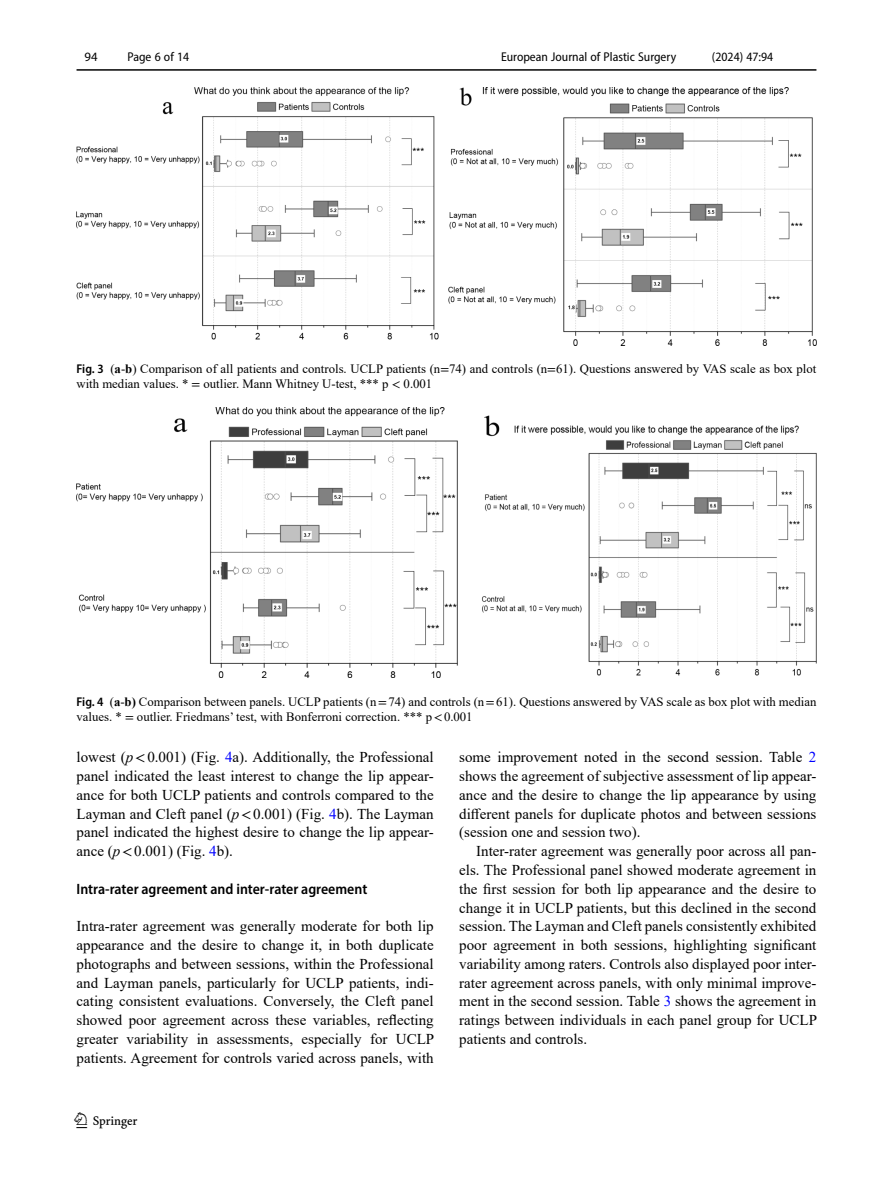
<style>
.page{position:relative;width:893px;height:1187px;background:#fff}
.page>*{position:absolute;margin:0;border:0;box-sizing:border-box;transform-origin:0 0}
.t1{font:22.5px "Springnew";color:#000}
.Body_Text{font:15px/18.8px "Times New Roman";color:#000;text-align:justify}
.Body_Text_Indent{font:15px/18.8px "Times New Roman";color:#000;text-align:justify}
.Head_3{font:600 semi-condensed 15px "Myriad Pro";color:#000}
.Figure_Caption{font:12.75px/15px "Times New Roman";color:#000}
.t2{font:semi-condensed 12.75px "Myriad Pro";color:#000}
.t3{font:12.75px "Myriad Pro";color:#000}
.s1{font-family:"Myriad Pro";font-weight:600;font-stretch:semi-condensed}
.s2{font-weight:700}
.s3{font-family:"STIX"}
.s4{font-style:italic}
.s5{color:#00f}
</style>
<div class="page">
<hr style="left:77px;top:69px;width:739px;height:2px;background:#000">
<img style="left:77px;top:408px;width:739px;height:270px">
<img style="left:77px;top:87px;width:739px;height:258px">
<p class="t3" style="left:85px;top:48px;width:15px">94</p>
<p class="t2" style="left:127px;top:49px;width:63px">Page 6 of 14</p>
<p class="t2" style="left:501px;top:49px;width:176px">European Journal of Plastic Surgery</p>
<p class="t2" style="left:712px;top:49px;width:63px">(2024) 47:94</p>
<p class="Figure_Caption" style="left:77px;top:361px;width:741px"><span class="s1">Fig. 3</span> (<span class="s2">a</span>-<span class="s2">b</span>) Comparison of all patients and controls. UCLP patients (n<span class="s3">=</span>74) and controls (n<span class="s3">=</span>61). Questions answered by VAS scale as box plot with median values. * <span class="s3">=</span> outlier. Mann Whitney U-test, *** p <span class="s3">&lt;</span> 0.001</p>
<p class="Figure_Caption" style="left:77px;top:693px;width:741px"><span class="s1">Fig. 4</span> (<span class="s2">a</span>-<span class="s2">b)</span> Comparison between panels. UCLP patients (n<span class="s3">=</span>74) and controls (n<span class="s3">=</span>61). Questions answered by VAS scale as box plot with median values. * <span class="s3">=</span> outlier. Friedmans’ test, with Bonferroni correction. *** p<span class="s3">&lt;</span>0.001</p>
<p class="Body_Text" style="left:77px;top:747px;width:359px">lowest (<span class="s4">p</span><span class="s3">&lt;</span>0.001) (Fig. <span class="s5">4</span>a). Additionally, the Professional panel indicated the least interest to change the lip appear&shy;ance for both UCLP patients and controls compared to the Layman and Cleft panel (<span class="s4">p</span><span class="s3">&lt;</span>0.001) (Fig. <span class="s5">4</span>b). The Layman panel indicated the highest desire to change the lip appear&shy;ance (<span class="s4">p</span><span class="s3">&lt;</span>0.001) (Fig. <span class="s5">4</span>b).</p>
<p class="Head_3" style="left:77px;top:879px;width:292px">Intra-rater agreement and inter-rater agreement</p>
<p class="Body_Text" style="left:77px;top:916px;width:359px">Intra-rater agreement was generally moderate for both lip appearance and the desire to change it, in both duplicate photographs and between sessions, within the Professional and Layman panels, particularly for UCLP patients, indi&shy;cating consistent evaluations. Conversely, the Cleft panel showed poor agreement across these variables, reflecting greater variability in assessments, especially for UCLP patients. Agreement for controls varied across panels, with</p>
<h1 class="t1" style="left:77px;top:1107px;width:63px">1 3</h1>
<p class="Body_Text" style="left:459px;top:747px;width:359px">some improvement noted in the second session. Table <span class="s5">2 </span>shows the agreement of subjective assessment of lip appear&shy;ance and the desire to change the lip appearance by using different panels for duplicate photos and between sessions (session one and session two).</p>
<p class="Body_Text_Indent" style="left:459px;top:841px;width:359px;text-indent:17px">Inter-rater agreement was generally poor across all pan&shy;els. The Professional panel showed moderate agreement in the first session for both lip appearance and the desire to change it in UCLP patients, but this declined in the second session. The Layman and Cleft panels consistently exhibited poor agreement in both sessions, highlighting significant variability among raters. Controls also displayed poor inter&shy;rater agreement across panels, with only minimal improve&shy;ment in the second session. Table <span class="s5">3</span> shows the agreement in ratings between individuals in each panel group for UCLP patients and controls.</p>
</div>
